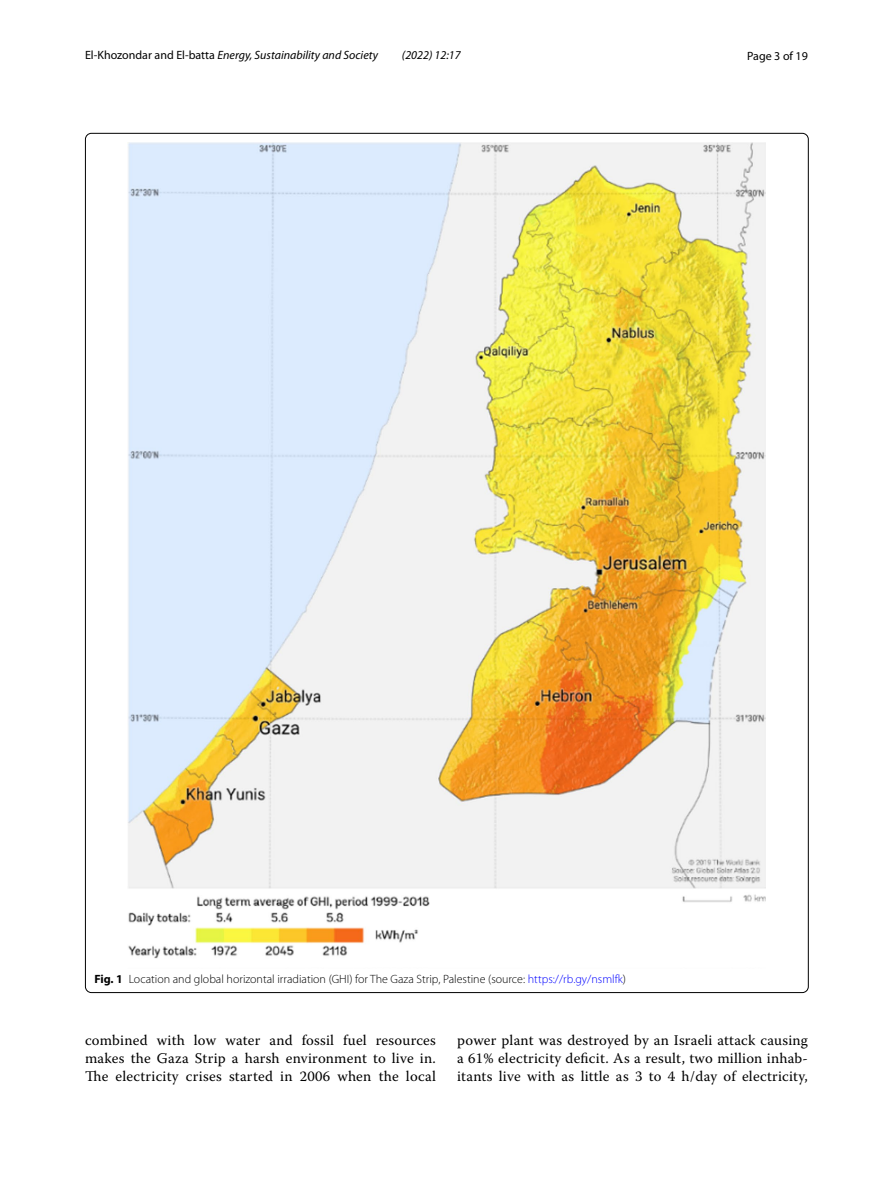
<style>
.page{position:relative;width:893px;height:1187px;background:#fff}
.page>*{position:absolute;margin:0;border:0;box-sizing:border-box;transform-origin:0 0}
.t1{font:14.7px/18px "Warnock Pro";letter-spacing:.015em;color:#000;text-align:justify}
.t2{font:300 12px "Myriad Pro";color:#000}
.t3{font:italic 12px "Myriad Pro";color:#000}
.t4{font:12px "Myriad Pro";color:#000}
.s1{font-style:normal}
.s2{font-weight:700}
.s3{color:#00f}
</style>
<div class="page">
<img style="left:128px;top:142px;width:638px;height:817px">
<p class="t3" style="left:85px;top:48px;width:294px"><span class="s1">El‑Khozondar and El‑batta</span> Energy, Sustainability and Society</p>
<p class="t3" style="left:402px;top:48px;width:60px">(2022) 12:17</p>
<p class="t4" style="left:747px;top:48px;width:62px">Page 3 of 19</p>
<p class="t2" style="left:94px;top:972px;width:533px"><span class="s2">Fig. 1</span> Location and global horizontal irradiation (GHI) for The Gaza Strip, Palestine (source: <span class="s3">https://rb.gy/nsmlfk</span>)</p>
<p class="t1" style="left:85px;top:1030px;width:352px">combined with low water and fossil fuel resources makes the Gaza Strip a harsh environment to live in.<br>The electricity crises started in 2006 when the local</p>
<p class="t1" style="left:457px;top:1030px;width:352px">power plant was destroyed by an Israeli attack causing a 61% electricity deficit. As a result, two million inhab&shy;itants live with as little as 3 to 4 h/day of electricity,</p>
</div>
